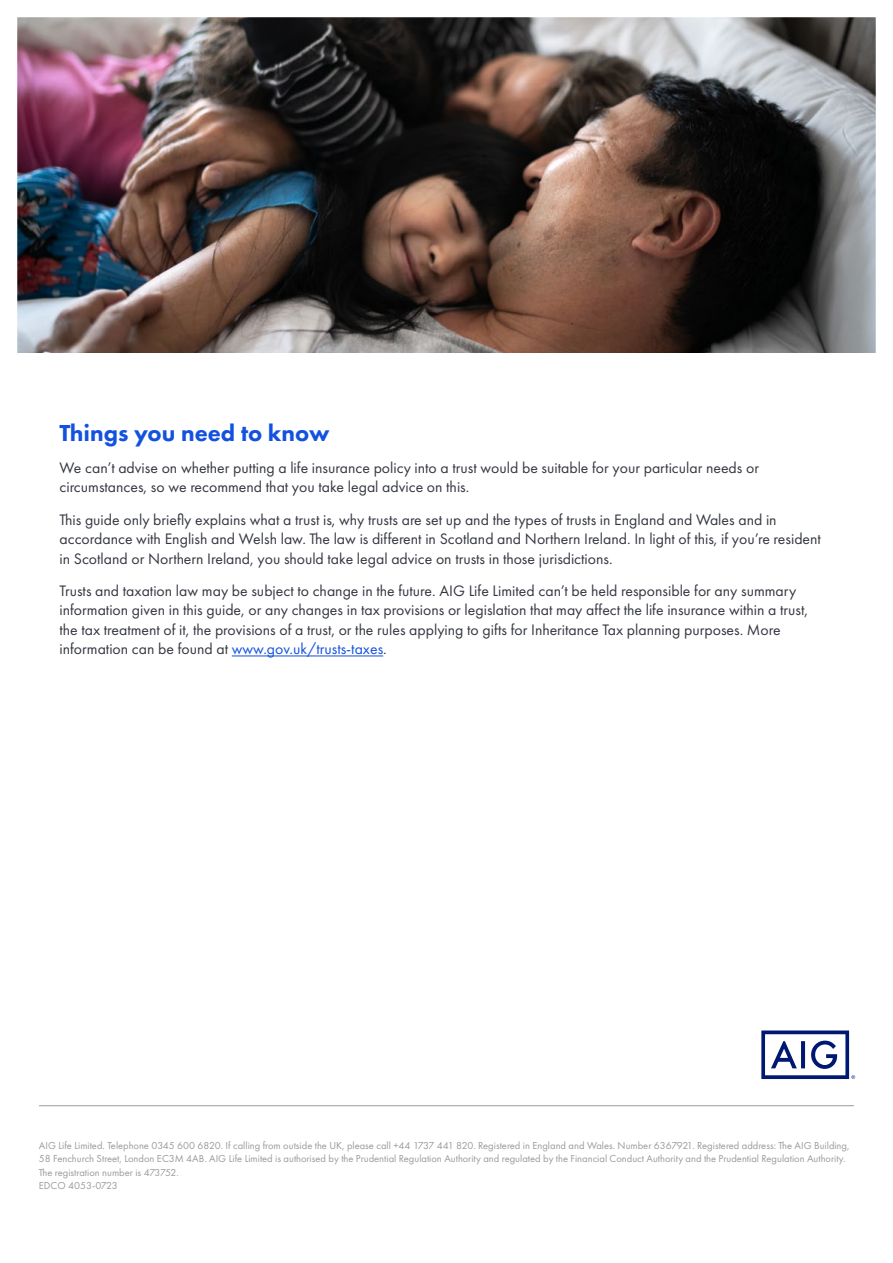
<style>
.page{position:relative;width:893px;height:1263px;background:#fff}
.page>*{position:absolute;margin:0;border:0;box-sizing:border-box;transform-origin:0 0}
.t1{font:800 24px "Futura PT";color:#1352de}
.t2{font:15.75px/19.5px "Futura PT";color:#343741}
.t3{font:10.5px/13.5px "Futura PT";color:#9a9ba0}
.s1{color:#1352de}
</style>
<div class="page">
<img style="left:17px;top:17px;width:859px;height:640px">
<hr style="left:232px;top:655px;width:151px;height:1px;background:#1352de">
<hr style="left:39px;top:1105px;width:815px;height:1px;background:#9a9ba0">
<svg style="left:761px;top:1030px;width:94px;height:49px"></svg>
<h1 class="t1" style="left:60px;top:418px;width:272px">Things you need to know</h1>
<p class="t2" style="left:60px;top:458px;width:701px">We can’t advise on whether putting a life insurance policy into a trust would be suitable for your particular needs or circumstances, so we recommend that you take legal advice on this.</p>
<p class="t2" style="left:60px;top:509px;width:763px">This guide only briefly explains what a trust is, why trusts are set up and the types of trusts in England and Wales and in accordance with English and Welsh law. The law is different in Scotland and Northern Ireland. In light of this, if you’re resident in Scotland or Northern Ireland, you should take legal advice on trusts in those jurisdictions.</p>
<p class="t2" style="left:60px;top:581px;width:750px">Trusts and taxation law may be subject to change in the future. AIG Life Limited can’t be held responsible for any summary information given in this guide, or any changes in tax provisions or legislation that may affect the life insurance within a trust, the tax treatment of it, the provisions of a trust, or the rules applying to gifts for Inheritance Tax planning purposes. More information can be found at <span class="s1">www.gov.uk/trusts-taxes</span>.</p>
<p class="t3" style="left:39px;top:1138px;width:812px">AIG Life Limited. Telephone 0345 600 6820. If calling from outside the UK, please call +44 1737 441 820. Registered in England and Wales. Number 6367921. Registered address: The AIG Building, 58 Fenchurch Street, London EC3M 4AB. AIG Life Limited is authorised by the Prudential Regulation Authority and regulated by the Financial Conduct Authority and the Prudential Regulation Authority.<br>The registration number is 473752.<br>EDCO 4053-0723</p>
</div>
